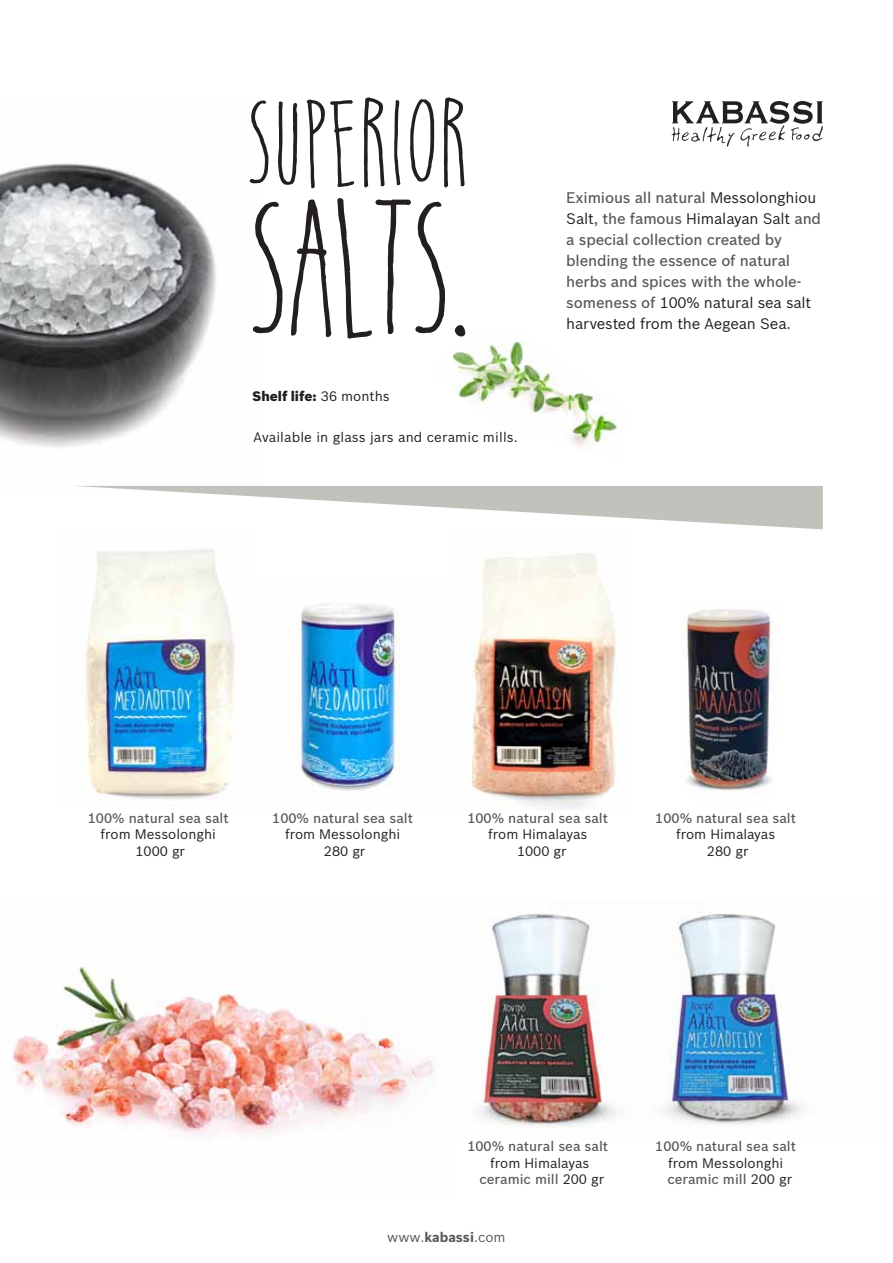
<style>
.page{position:relative;width:893px;height:1263px;background:#fff}
.page>*{position:absolute;margin:0;border:0;box-sizing:border-box;transform-origin:0 0}
.t1{font:169.5px "DK Insomniac";letter-spacing:-.07em;color:#231f20}
.t2{font:106.95px "DK Insomniac";letter-spacing:-.01em;color:#231f20}
.t3{font:500 15px/21px "Bosch Sans";letter-spacing:-.01em;color:#58595b}
.t4{font:13.5px/16.5px "Bosch Sans";color:#231f20;text-align:center}
.t5{font:500 13.5px "Bosch Sans";color:#58595b}
.t6{font:900 13.5px "Bosch Sans";color:#231f20}
.t7{font:13.5px "Bosch Sans";color:#58595b}
.s1{font-weight:400}
.s2{font-weight:400;color:#231f20}
.s3{font-weight:500;color:#58595b}
.s4{font-weight:700}
</style>
<div class="page">
<img style="left:683px;top:609px;width:97px;height:187px">
<img style="left:298px;top:604px;width:103px;height:187px">
<img style="left:85px;top:549px;width:150px;height:251px">
<img style="left:470px;top:553px;width:149px;height:257px">
<img style="left:4px;top:967px;width:356px;height:172px">
<img style="left:0;top:163px;width:216px;height:285px">
<svg style="left:77px;top:486px;width:746px;height:43px"></svg>
<svg style="left:672px;top:101px;width:151px;height:46px"></svg>
<img style="left:452px;top:342px;width:166px;height:104px">
<img style="left:707px;top:913px;width:97px;height:212px">
<img style="left:360px;top:914px;width:347px;height:212px">
<h2 class="t2" style="left:244px;top:80px;width:227px">SUPERIOR</h2>
<h1 class="t1" style="left:244px;top:169px;width:231px">SALTS.</h1>
<p class="t6" style="left:253px;top:387px;width:139px">Shelf life: <span class="s1">36 months</span></p>
<p class="t4" style="left:254px;top:429px;width:266px">Available in glass jars and ceramic mills.</p>
<p class="t3" style="left:566px;top:187px;width:256px">Eximious all natural <span class="s2">Messolonghiou Salt</span>, the famous <span class="s2">Himalayan Salt</span> and a special collection created by blending the essence of natural herbs and spices with the whole&shy;someness of <span class="s2">100% natural sea salt harvested from the Aegean Sea</span>.</p>
<p class="t5" style="left:88px;top:809px;width:142px">100% natural sea salt</p>
<p class="t4" style="left:101px;top:826px;width:117px">from Messolonghi<br>1000 gr</p>
<p class="t5" style="left:272px;top:809px;width:142px">100% natural sea salt</p>
<p class="t4" style="left:285px;top:826px;width:117px">from Messolonghi<br>280 gr</p>
<p class="t5" style="left:467px;top:809px;width:142px">100% natural sea salt</p>
<p class="t4" style="left:517px;top:826px;width:72px;text-align:left;text-indent:-29px">from Himalayas<br>1000 gr</p>
<p class="t5" style="left:655px;top:809px;width:142px">100% natural sea salt</p>
<p class="t4" style="left:676px;top:826px;width:101px">from Himalayas<br>280 gr</p>
<p class="t5" style="left:467px;top:1138px;width:142px">100% natural sea salt</p>
<p class="t4" style="left:479px;top:1154px;width:126px">from Himalayas <span class="s3">ceramic mill</span> 200 gr</p>
<p class="t7" style="left:387px;top:1228px;width:120px">www.<span class="s4">kabassi</span>.com</p>
<p class="t5" style="left:655px;top:1138px;width:142px">100% natural sea salt</p>
<p class="t4" style="left:667px;top:1154px;width:126px;text-align:left">from Messolonghi <span class="s3">ceramic mill</span> 200 gr</p>
</div>
